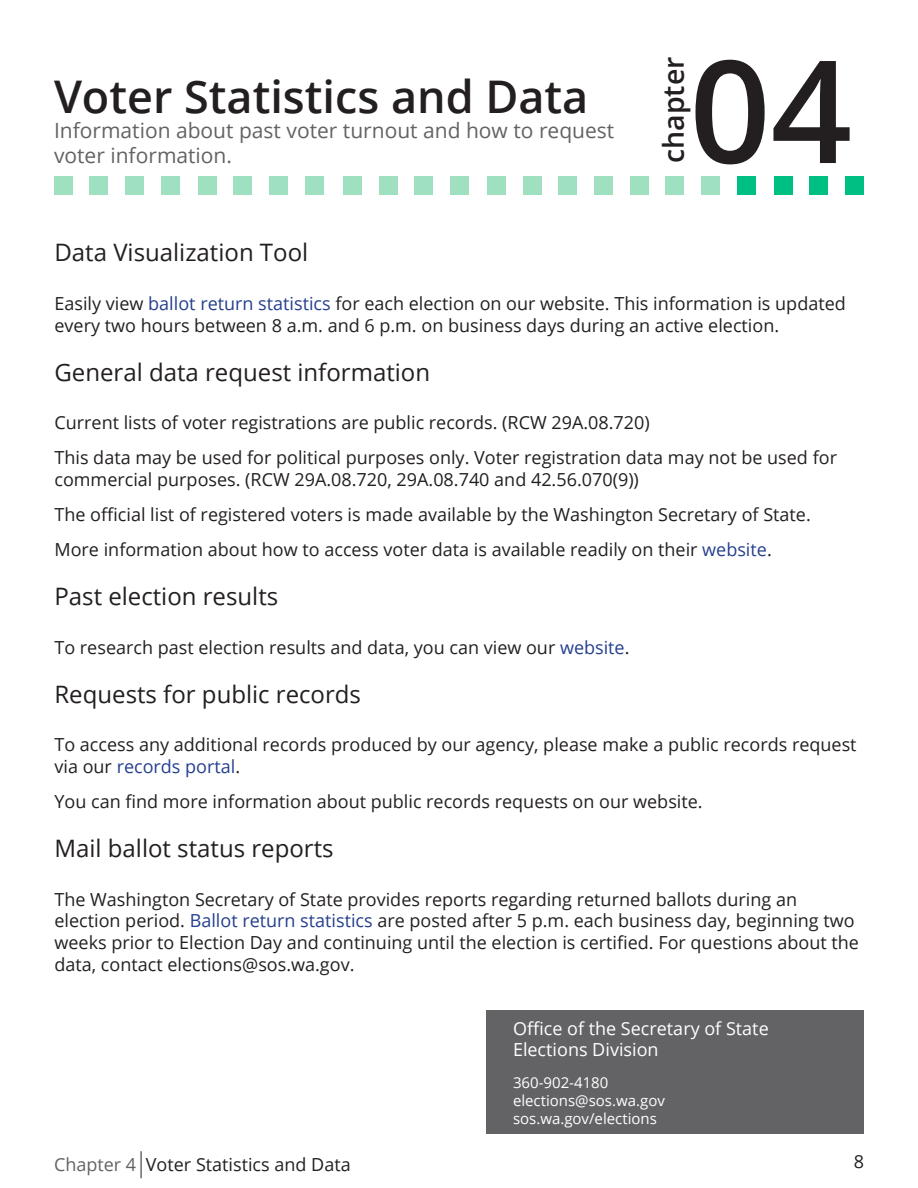
<style>
.page{position:relative;width:918px;height:1188px;background:#fff}
.page>*{position:absolute;margin:0;border:0;box-sizing:border-box;transform-origin:0 0}
.Chapter_Header{font:600 142.5px "Open Sans";color:#231f20}
.Chapter_Header-2{font:600 45px "Open Sans";color:#231f20}
.t1{font:600 28.5px "Open Sans";color:#231f20}
.Section_Header{font:24px "Open Sans";color:#231f20}
.Chapter_description{font:21px/25.2px "Open Sans";color:#636366}
.Section_text{font:18px/21.6px "Open Sans";color:#231f20}
.Box_header_-_white{font:18px/21.6px "Open Sans";color:#fff}
.Header_footer{font:18px "Open Sans";color:#231f20}
.Box_text-_white{font:15px/18px "Open Sans";color:#fff}
.s1{color:#253f8e}
.s2{color:#636366}
</style>
<div class="page">
<div style="left:125px;top:176px;width:19px;height:19px;background:#9fe0c0"></div>
<div style="left:161px;top:176px;width:18px;height:19px;background:#9fe0c0"></div>
<div style="left:198px;top:176px;width:18px;height:19px;background:#9fe0c0"></div>
<div style="left:234px;top:176px;width:18px;height:19px;background:#9fe0c0"></div>
<div style="left:269px;top:176px;width:19px;height:19px;background:#9fe0c0"></div>
<div style="left:305px;top:176px;width:18px;height:19px;background:#9fe0c0"></div>
<div style="left:343px;top:176px;width:19px;height:19px;background:#9fe0c0"></div>
<div style="left:379px;top:176px;width:18px;height:19px;background:#9fe0c0"></div>
<div style="left:415px;top:176px;width:18px;height:19px;background:#9fe0c0"></div>
<div style="left:450px;top:176px;width:19px;height:19px;background:#9fe0c0"></div>
<div style="left:487px;top:176px;width:19px;height:19px;background:#9fe0c0"></div>
<div style="left:523px;top:176px;width:18px;height:19px;background:#9fe0c0"></div>
<div style="left:559px;top:176px;width:18px;height:19px;background:#9fe0c0"></div>
<div style="left:594px;top:176px;width:19px;height:19px;background:#9fe0c0"></div>
<div style="left:630px;top:176px;width:18px;height:19px;background:#9fe0c0"></div>
<div style="left:666px;top:176px;width:18px;height:19px;background:#9fe0c0"></div>
<div style="left:701px;top:176px;width:19px;height:19px;background:#9fe0c0"></div>
<div style="left:737px;top:176px;width:18px;height:19px;background:#00bf83"></div>
<div style="left:774px;top:176px;width:18px;height:19px;background:#00bf83"></div>
<div style="left:810px;top:176px;width:18px;height:19px;background:#00bf83"></div>
<div style="left:845px;top:176px;width:19px;height:19px;background:#00bf83"></div>
<div style="left:54px;top:176px;width:18px;height:19px;background:#9fe0c0"></div>
<div style="left:90px;top:176px;width:18px;height:19px;background:#9fe0c0"></div>
<svg style="left:141px;top:1151px;width:1px;height:27px"></svg>
<div style="left:486px;top:1011px;width:378px;height:123px;background:#636366"></div>
<p class="Chapter_Header-2" style="left:54px;top:65px;width:536px">Voter Statistics and Data</p>
<p class="Chapter_description" style="left:54px;top:117px;width:562px">Information about past voter turnout and how to request voter information.</p>
<h3 class="t1" style="left:654px;top:163px;width:108px;rotate:-90deg">chapter</h3>
<p class="Chapter_Header" style="left:689px;top:14px;width:164px">04</p>
<p class="Section_Header" style="left:54px;top:236px;width:255px">Data Visualization Tool</p>
<p class="Section_text" style="left:54px;top:292px;width:793px">Easily view <span class="s1">ballot return statistics</span> for each election on our website. This information is updated every two hours between 8 a.m. and 6 p.m. on business days during an active election.</p>
<p class="Section_Header" style="left:54px;top:355px;width:377px">General data request information</p>
<p class="Section_text" style="left:54px;top:411px;width:597px">Current lists of voter registrations are public records. (RCW 29A.08.720)</p>
<p class="Section_text" style="left:54px;top:447px;width:784px">This data may be used for political purposes only. Voter registration data may not be used for commercial purposes. (RCW 29A.08.720, 29A.08.740 and 42.56.070(9))</p>
<p class="Section_text" style="left:54px;top:503px;width:758px">The official list of registered voters is made available by the Washington Secretary of State.</p>
<p class="Section_text" style="left:54px;top:538px;width:719px">More information about how to access voter data is available readily on their <span class="s1">website</span>.</p>
<p class="Section_Header" style="left:54px;top:580px;width:225px">Past election results</p>
<p class="Section_text" style="left:54px;top:636px;width:577px">To research past election results and data, you can view our <span class="s1">website</span>.</p>
<p class="Section_Header" style="left:54px;top:678px;width:308px">Requests for public records</p>
<p class="Section_text" style="left:54px;top:734px;width:804px">To access any additional records produced by our agency, please make a public records request via our <span class="s1">records portal</span>.</p>
<p class="Section_text" style="left:54px;top:790px;width:650px">You can find more information about public records requests on our website.</p>
<p class="Section_Header" style="left:54px;top:832px;width:281px">Mail ballot status reports</p>
<p class="Section_text" style="left:54px;top:888px;width:806px">The Washington Secretary of State provides reports regarding returned ballots during an election period. <span class="s1">Ballot return statistics</span> are posted after 5 p.m. each business day, beginning two weeks prior to Election Day and continuing until the election is certified. For questions about the data, contact elections@sos.wa.gov.</p>
<p class="Header_footer" style="left:54px;top:1152px;width:298px"><span class="s2">Chapter 4</span> Voter Statistics and Data</p>
<p class="Box_header_-_white" style="left:513px;top:1017px;width:257px">Office of the Secretary of State<br>Elections Division</p>
<p class="Box_text-_white" style="left:513px;top:1073px;width:153px">360-902-4180 elections@sos.wa.gov sos.wa.gov/elections</p>
<p class="Section_text" style="left:854px;top:1150px;width:12px">8</p>
</div>
